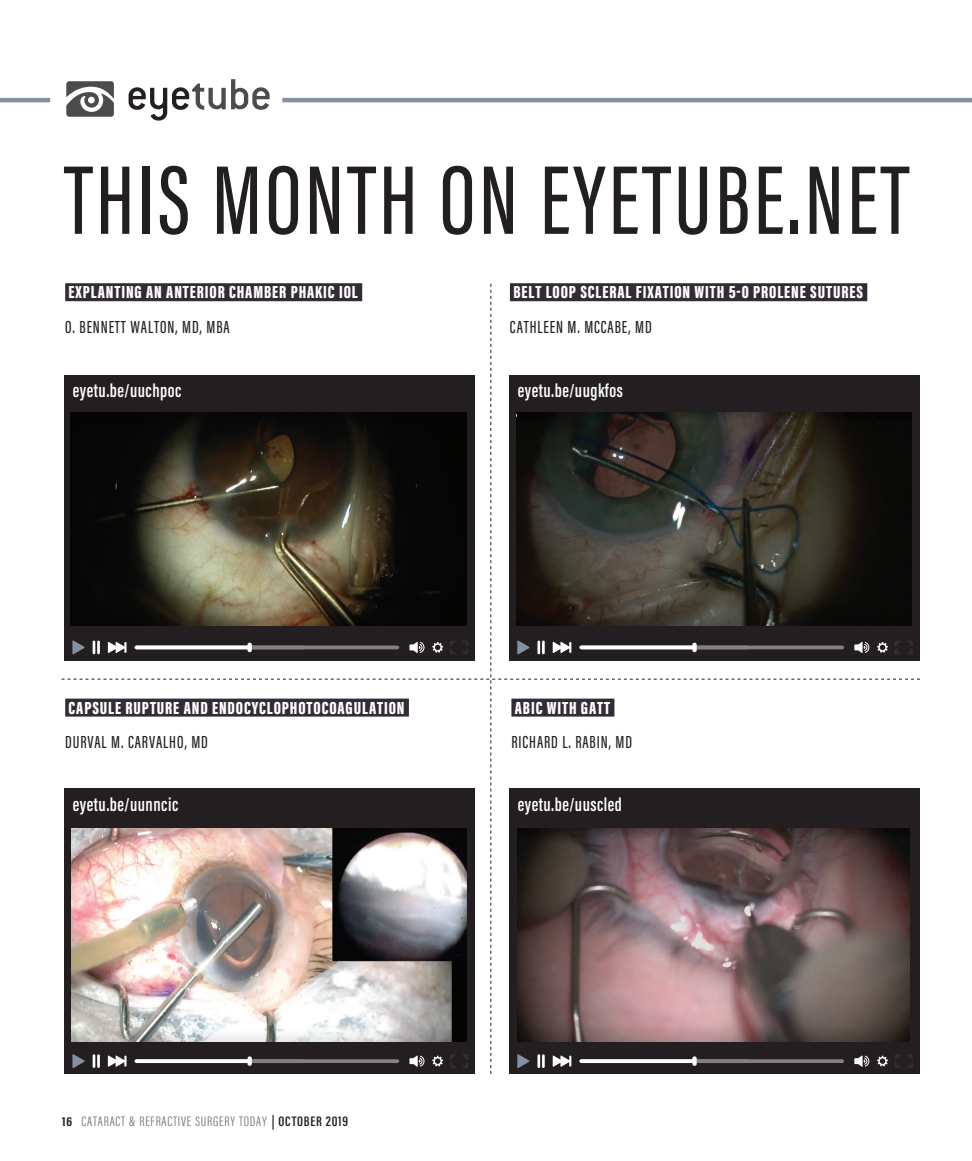
<style>
.page{position:relative;width:972px;height:1161px;background:#fff}
.page>*{position:absolute;margin:0;border:0;box-sizing:border-box;transform-origin:0 0}
.headline{font:500 100.65px "Acumin Pro Extra Cond";letter-spacing:.035em;color:#231f20}
.video_bitly_link{font:600 19.5px "Acumin Pro Extra Cond";letter-spacing:.025em;color:#fff}
.video_title{font:900 18px "Acumin Pro Extra Cond";letter-spacing:.05em;color:#fff}
.video_author{font:500 18px "Acumin Pro Extra Cond";letter-spacing:.05em;color:#231f20}
.t1{font:300 14.1px "Acumin Pro Extra Cond";letter-spacing:.05em;color:#6c6d70;scale:1.11 1}
.s1{font-weight:700;font-size:13.35px;color:#231f20}
.s2{font-weight:600;color:#231f20}
</style>
<div class="page">
<svg style="left:129px;top:79px;width:141px;height:42px"></svg>
<svg style="left:66px;top:81px;width:48px;height:36px"></svg>
<div style="left:65px;top:283px;width:297px;height:18px;background:#605b63"></div>
<div style="left:510px;top:283px;width:357px;height:18px;background:#605b63"></div>
<hr style="left:282px;top:98px;width:690px;height:4px;background:#8491a2">
<hr style="left:0;top:98px;width:50px;height:4px;background:#8491a2">
<img style="left:62px;top:284px;width:858px;height:790px">
<p class="headline" style="left:64px;top:139px;width:846px">THIS MONTH ON EYETUBE.NET</p>
<p class="video_title" style="left:69px;top:281px;width:291px">EXPLANTING AN ANTERIOR CHAMBER PHAKIC IOL</p>
<p class="video_author" style="left:65px;top:316px;width:166px">O. BENNETT WALTON, MD, MBA</p>
<p class="video_title" style="left:513px;top:281px;width:351px">BELT LOOP SCLERAL FIXATION WITH 5-0 PROLENE SUTURES</p>
<p class="video_author" style="left:510px;top:316px;width:143px">CATHLEEN M. MCCABE, MD</p>
<p class="video_bitly_link" style="left:73px;top:379px;width:110px">eyetu.be/uuchpoc</p>
<p class="video_bitly_link" style="left:518px;top:379px;width:107px">eyetu.be/uugkfos</p>
<p class="video_title" style="left:69px;top:697px;width:337px">CAPSULE RUPTURE AND ENDOCYCLOPHOTOCOAGULATION</p>
<p class="video_author" style="left:65px;top:731px;width:144px">DURVAL M. CARVALHO, MD</p>
<p class="video_title" style="left:515px;top:697px;width:97px">ABIC WITH GATT</p>
<p class="video_author" style="left:511px;top:731px;width:122px">RICHARD L. RABIN, MD</p>
<p class="video_bitly_link" style="left:73px;top:793px;width:107px">eyetu.be/uunncic</p>
<p class="video_bitly_link" style="left:518px;top:793px;width:106px">eyetu.be/uuscled</p>
<p class="t1" style="left:62px;top:1113px;width:259px"><span class="s1">16</span> CATARACT &amp; REFRACTIVE SURGERY TODAY <span class="s2">| OCTOBER 2019</span></p>
</div>
